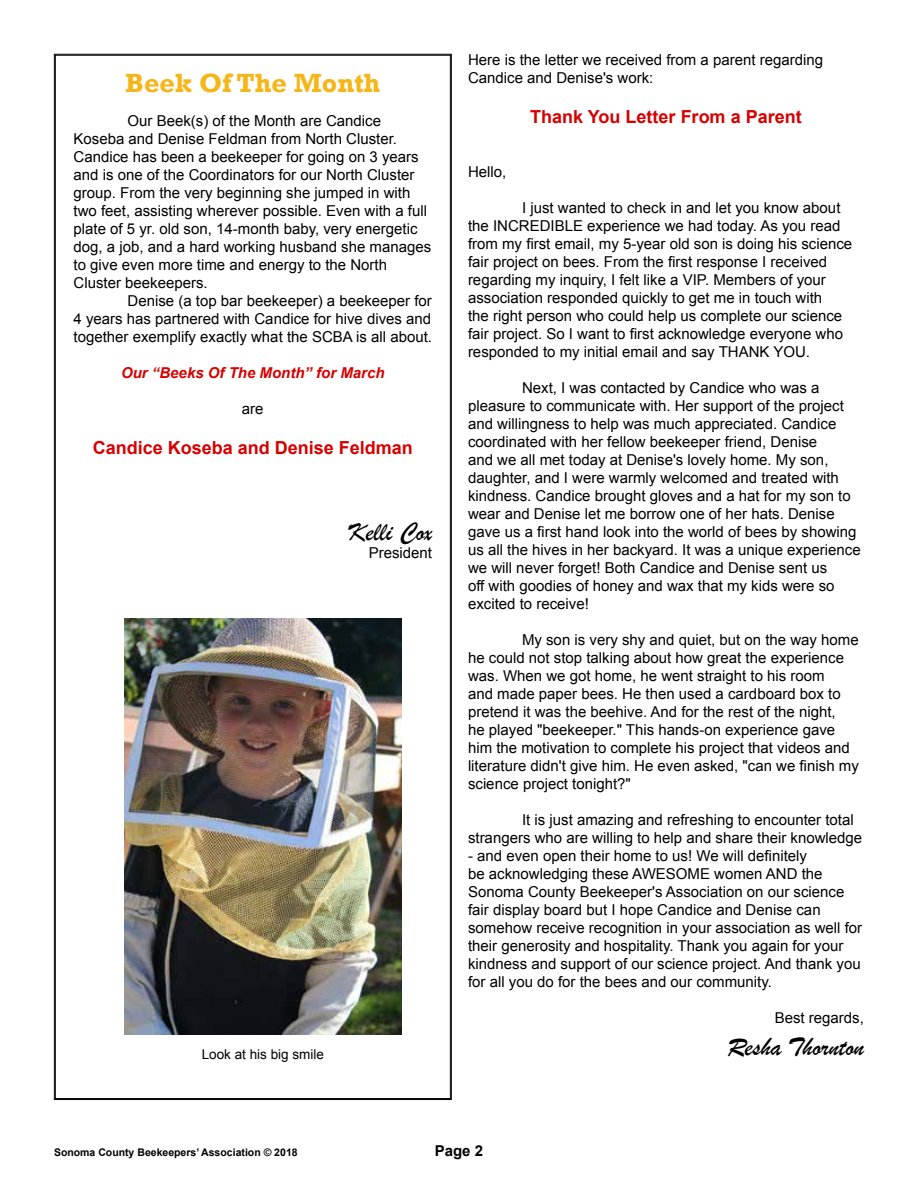
<style>
.page{position:relative;width:918px;height:1188px;background:#fff}
.page>*{position:absolute;margin:0;border:0;box-sizing:border-box;transform-origin:0 0}
.t1{font:27px "Brush Script";color:#000}
.t2{font:700 27px "Rockwell";color:#f4b619}
.t3{font:700 18px "Arial";color:#d60000}
.t4{font:15px/18px "Arial";color:#000}
.t5{font:italic 700 15px "Arial";color:#d60000}
.t6{font:700 15px "Arial";color:#000}
.t7{font:13.5px "Arial";color:#000}
.t8{font:700 10.5px "Arial";color:#000}
</style>
<div class="page">
<svg style="left:54px;top:54px;width:398px;height:1046px"></svg>
<img style="left:124px;top:618px;width:278px;height:417px">
<h1 class="t2" style="left:125px;top:67px;width:257px">Beek Of The Month</h1>
<p class="t4" style="left:74px;top:112px;width:359px;text-indent:54px">Our Beek(s) of the Month are Candice Koseba and Denise Feldman from North Cluster.<br>Candice has been a beekeeper for going on 3 years and is one of the Coordinators for our North Cluster group. From the very beginning she jumped in with two feet, assisting wherever possible. Even with a full plate of 5 yr. old son, 14-month baby, very energetic dog, a job, and a hard working husband she manages to give even more time and energy to the North Cluster beekeepers.</p>
<p class="t4" style="left:74px;top:292px;width:360px;text-align:justify;text-indent:54px">Denise (a top bar beekeeper) a beekeeper for 4 years has partnered with Candice for hive dives and together exemplify exactly what the SCBA is all about.</p>
<p class="t5" style="left:121px;top:363px;width:265px">Our “Beeks Of The Month” for March</p>
<p class="t4" style="left:242px;top:400px;width:23px">are</p>
<p class="t3" style="left:93px;top:435px;width:322px">Candice Koseba and Denise Feldman</p>
<h1 class="t1" style="left:348px;top:516px;width:85px">Kelli Cox</h1>
<p class="t4" style="left:369px;top:544px;width:65px">President</p>
<p class="t7" style="left:202px;top:1045px;width:124px">Look at his big smile</p>
<p class="t4" style="left:468px;top:51px;width:357px">Here is the letter we received from a parent regarding<br>Candice and Denise's work:</p>
<p class="t3" style="left:530px;top:104px;width:273px">Thank You Letter From a Parent</p>
<p class="t4" style="left:468px;top:162px;width:40px">Hello,</p>
<p class="t4" style="left:468px;top:198px;width:386px;text-indent:54px">I just wanted to check in and let you know about the INCREDIBLE experience we had today. As you read from my first email, my 5-year old son is doing his science fair project on bees. From the first response I received regarding my inquiry, I felt like a VIP. Members of your association responded quickly to get me in touch with<br>the right person who could help us complete our science fair project. So I want to first acknowledge everyone who responded to my initial email and say THANK YOU.</p>
<p class="t4" style="left:468px;top:378px;width:394px;text-indent:54px">Next, I was contacted by Candice who was a pleasure to communicate with. Her support of the project and willingness to help was much appreciated. Candice coordinated with her fellow beekeeper friend, Denise<br>and we all met today at Denise's lovely home. My son, daughter, and I were warmly welcomed and treated with kindness. Candice brought gloves and a hat for my son to wear and Denise let me borrow one of her hats. Denise gave us a first hand look into the world of bees by showing us all the hives in her backyard. It was a unique experience we will never forget! Both Candice and Denise sent us<br>off with goodies of honey and wax that my kids were so excited to receive!</p>
<p class="t4" style="left:468px;top:630px;width:392px;text-indent:54px">My son is very shy and quiet, but on the way home he could not stop talking about how great the experience was. When we got home, he went straight to his room<br>and made paper bees. He then used a cardboard box to pretend it was the beehive. And for the rest of the night,<br>he played "beekeeper." This hands-on experience gave him the motivation to complete his project that videos and literature didn't give him. He even asked, "can we finish my science project tonight?"</p>
<p class="t4" style="left:468px;top:810px;width:396px;text-indent:54px">It is just amazing and refreshing to encounter total strangers who are willing to help and share their knowledge</p>
<p class="t4" style="left:468px;top:846px;width:396px">- and even open their home to us! We will definitely<br>be acknowledging these AWESOME women AND the Sonoma County Beekeeper's Association on our science fair display board but I hope Candice and Denise can somehow receive recognition in your association as well for their generosity and hospitality. Thank you again for your kindness and support of our science project. And thank you for all you do for the bees and our community.</p>
<p class="t4" style="left:775px;top:1008px;width:91px">Best regards,</p>
<h1 class="t1" style="left:727px;top:1030px;width:138px">Resha Thornton</h1>
<p class="t8" style="left:54px;top:1145px;width:245px">Sonoma County Beekeepers’ Association © 2018</p>
<p class="t6" style="left:435px;top:1140px;width:50px">Page 2</p>
</div>
